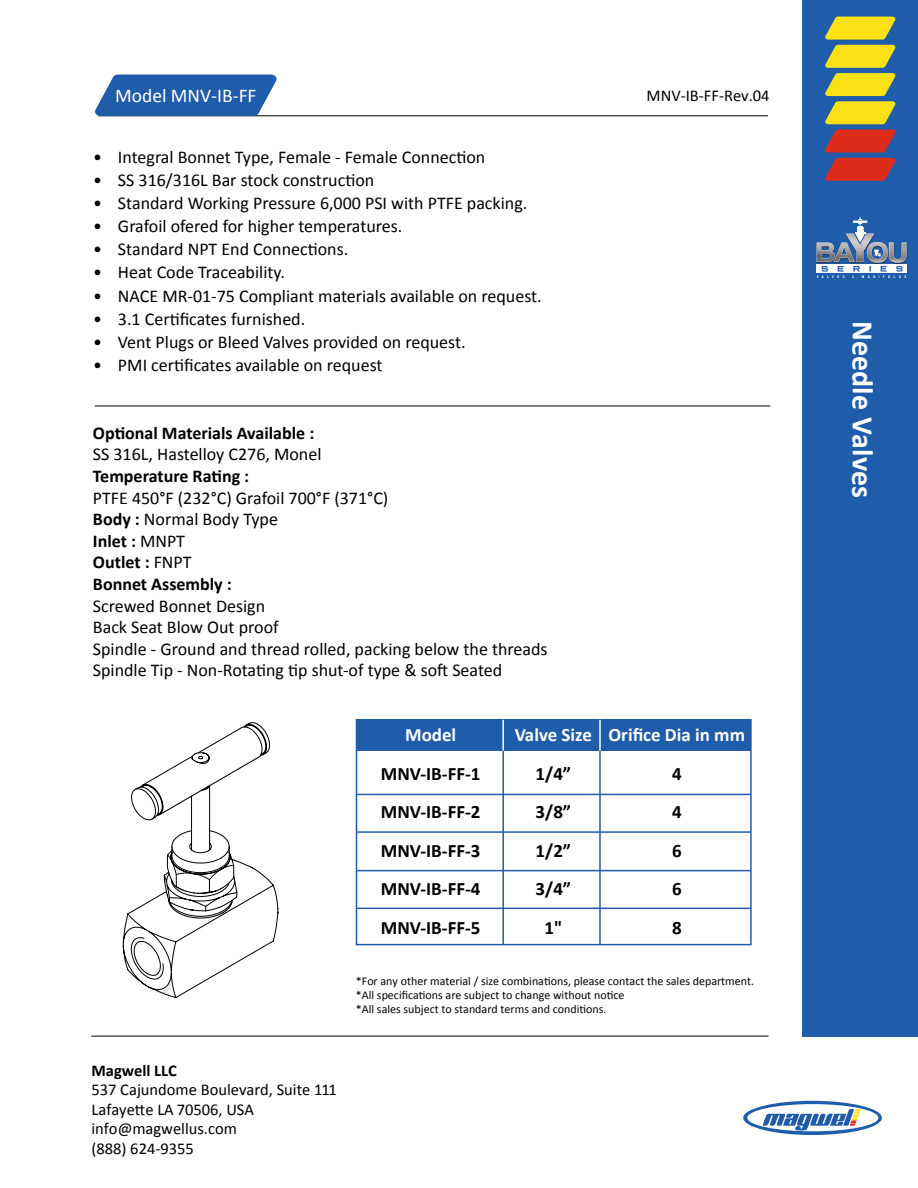
<style>
.page{position:relative;width:918px;height:1188px;background:#fff}
.page>*{position:absolute;margin:0;border:0;box-sizing:border-box;transform-origin:0 0}
.t1{font:700 30px "Calibri";color:#fff}
.t2{font:19.5px "Calibri";color:#fff}
.t3{font:700 18.9px "Calibri";color:#000}
.t4{font:700 18.9px "Calibri";color:#fff}
.t5{font:18px/21.6px "Calibri";color:#000}
.t6{font:700 18px "Calibri";color:#000}
.t7{font:16.5px/19.5px "Calibri";color:#000}
.t8{font:700 16.5px "Calibri";color:#000}
.t9{font:12px/14.4px "Calibri";color:#000}
.s1{font-weight:700}
</style>
<div class="page">
<div style="left:802px;top:0;width:116px;height:1037px;background:#1f5ca9"></div>
<hr style="left:98px;top:115px;width:670px;height:1px;background:#000">
<hr style="left:91px;top:1036px;width:677px;height:1px;background:#000">
<svg style="left:743px;top:1101px;width:139px;height:34px"></svg>
<svg style="left:825px;top:17px;width:71px;height:107px"></svg>
<svg style="left:825px;top:130px;width:71px;height:51px"></svg>
<svg style="left:817px;top:217px;width:90px;height:61px"></svg>
<hr style="left:95px;top:406px;width:675px;height:1px;background:#000">
<svg style="left:95px;top:75px;width:183px;height:41px;background:#356cb1"></svg>
<div style="left:356px;top:720px;width:395px;height:31px;background:#1f5ca9"></div>
<hr style="left:356px;top:794px;width:395px;height:1px;background:#1f5ca9">
<hr style="left:356px;top:831px;width:395px;height:2px;background:#1f5ca9">
<hr style="left:356px;top:870px;width:395px;height:1px;background:#1f5ca9">
<hr style="left:356px;top:908px;width:395px;height:1px;background:#1f5ca9">
<div style="left:356px;top:719px;width:396px;height:226px;border:2px solid #1f5ca9"></div>
<hr style="left:502px;top:720px;width:2px;height:225px;background:#1f5ca9">
<hr style="left:599px;top:720px;width:2px;height:225px;background:#1f5ca9">
<hr style="left:502px;top:720px;width:2px;height:31px;background:#fff">
<hr style="left:599px;top:720px;width:2px;height:31px;background:#fff">
<hr style="left:95px;top:1101px;width:217px;height:1px;background:#000">
<hr style="left:165px;top:1069px;width:139px;height:1px;background:#000">
<hr style="left:95px;top:1089px;width:217px;height:1px;background:#000">
<hr style="left:165px;top:1027px;width:147px;height:1px;background:#000">
<hr style="left:165px;top:1048px;width:139px;height:1px;background:#000">
<hr style="left:917px;top:720px;width:1px;height:278px;background:#000">
<hr style="left:563px;top:720px;width:1px;height:49px;background:#000">
<svg style="left:122px;top:722px;width:157px;height:276px"></svg>
<p class="t2" style="left:115px;top:83px;width:143px">Model MNV-IB-FF</p>
<p class="t7" style="left:647px;top:86px;width:125px">MNV-IB-FF-Rev.04</p>
<p class="t5" style="left:93px;top:146px;width:394px">• Integral Bonnet Type, Female - Female Connection</p>
<p class="t5" style="left:93px;top:169px;width:283px">• SS 316/316L Bar stock construction</p>
<p class="t5" style="left:93px;top:192px;width:436px">• Standard Working Pressure 6,000 PSI with PTFE packing.</p>
<p class="t5" style="left:93px;top:216px;width:311px">• Grafoil ofered for higher temperatures.</p>
<p class="t5" style="left:93px;top:239px;width:257px">• Standard NPT End Connections.</p>
<p class="t5" style="left:93px;top:262px;width:193px">• Heat Code Traceability.</p>
<p class="t5" style="left:93px;top:285px;width:450px">• NACE MR-01-75 Compliant materials available on request.</p>
<p class="t5" style="left:93px;top:308px;width:214px">• 3.1 Certificates furnished.</p>
<p class="t5" style="left:93px;top:331px;width:374px">• Vent Plugs or Bleed Valves provided on request.</p>
<p class="t5" style="left:93px;top:354px;width:291px">• PMI certificates available on request</p>
<p class="t6" style="left:93px;top:421px;width:223px">Optional Materials Available :</p>
<p class="t5" style="left:93px;top:444px;width:230px">SS 316L, Hastelloy C276, Monel</p>
<p class="t6" style="left:93px;top:465px;width:158px">Temperature Rating :</p>
<p class="t5" style="left:93px;top:487px;width:297px">PTFE 450°F (232°C) Grafoil 700°F (371°C)<br><span class="s1">Body :</span> Normal Body Type<br><span class="s1">Inlet :</span> MNPT<br><span class="s1">Outlet :</span> FNPT<br><span class="s1">Bonnet Assembly :</span></p>
<p class="t5" style="left:93px;top:595px;width:456px">Screwed Bonnet Design<br>Back Seat Blow Out proof<br>Spindle - Ground and thread rolled, packing below the threads Spindle Tip - Non-Rotating tip shut-of type &amp; soft Seated</p>
<p class="t4" style="left:405px;top:723px;width:53px">Model</p>
<p class="t4" style="left:515px;top:723px;width:232px">Valve Size Orifice Dia in mm</p>
<p class="t3" style="left:381px;top:761px;width:101px">MNV-IB-FF-1</p>
<p class="t3" style="left:536px;top:761px;width:37px">1/4”</p>
<p class="t3" style="left:672px;top:761px;width:11px">4</p>
<p class="t3" style="left:381px;top:800px;width:101px">MNV-IB-FF-2</p>
<p class="t3" style="left:536px;top:800px;width:37px">3/8”</p>
<p class="t3" style="left:672px;top:800px;width:11px">4</p>
<p class="t3" style="left:381px;top:838px;width:101px">MNV-IB-FF-3</p>
<p class="t3" style="left:536px;top:838px;width:37px">1/2”</p>
<p class="t3" style="left:672px;top:838px;width:11px">6</p>
<p class="t3" style="left:381px;top:877px;width:101px">MNV-IB-FF-4</p>
<p class="t3" style="left:536px;top:877px;width:37px">3/4”</p>
<p class="t3" style="left:672px;top:877px;width:11px">6</p>
<p class="t3" style="left:381px;top:915px;width:101px">MNV-IB-FF-5</p>
<p class="t3" style="left:544px;top:915px;width:19px">1"</p>
<p class="t3" style="left:672px;top:915px;width:11px">8</p>
<p class="t8" style="left:92px;top:1059px;width:87px">Magwell LLC</p>
<p class="t7" style="left:92px;top:1080px;width:247px">537 Cajundome Boulevard, Suite 111<br>Lafayette LA 70506, USA info@magwellus.com<br>(888) 624-9355</p>
<p class="t9" style="left:356px;top:974px;width:400px">*For any other material / size combinations, please contact the sales department. *All specifications are subject to change without notice<br>*All sales subject to standard terms and conditions.</p>
<h1 class="t1" style="left:882px;top:321px;width:178px;rotate:90deg">Needle Valves</h1>
</div>
